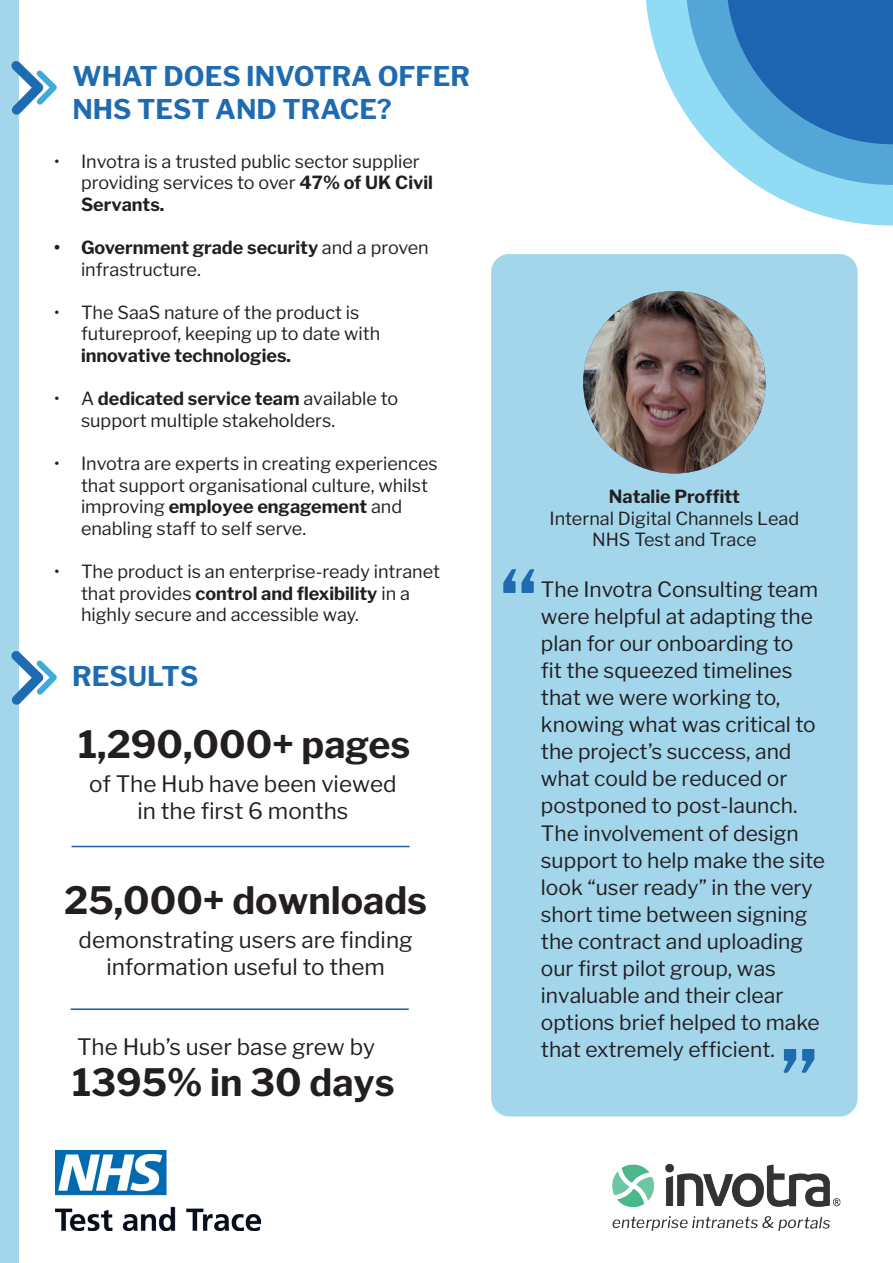
<style>
.page{position:relative;width:893px;height:1263px;background:#fff}
.page>*{position:absolute;margin:0;border:0;box-sizing:border-box;transform-origin:0 0}
.t1{font:600 87.45px "Libre Franklin";color:#1e6bb0}
.t2{font:700 37.5px "Libre Franklin";color:#231f20}
.Heading_3{font:700 27px/32.4px "Libre Franklin";color:#1e6bb0}
.t3{font:22.5px/27px "Libre Franklin";color:#231f20;text-align:center}
.t4{font:21px/27px "Libre Franklin";color:#231f20}
.t5{font:18px/21.6px "Libre Franklin";color:#231f20}
.s1{font-weight:700}
</style>
<div class="page">
<div style="left:491px;top:254px;width:367px;height:862px;background:#a3d5eb;border-radius:18px"></div>
<div style="left:0;top:0;width:18px;height:1263px;background:#a3d5eb"></div>
<img style="left:612px;top:1163px;width:229px;height:68px">
<img style="left:56px;top:1150px;width:204px;height:81px">
<svg style="left:646px;top:0;width:247px;height:226px"></svg>
<svg style="left:686px;top:0;width:207px;height:185px;background:#5298cd"></svg>
<svg style="left:11px;top:61px;width:46px;height:54px"></svg>
<svg style="left:11px;top:650px;width:46px;height:55px"></svg>
<hr style="left:72px;top:846px;width:338px;height:1px;background:#215ca8">
<hr style="left:71px;top:1008px;width:338px;height:2px;background:#215ca8">
<img style="left:583px;top:291px;width:182px;height:182px;border-radius:91px">
<p class="Heading_3" style="left:72px;top:60px;width:399px">WHAT DOES INVOTRA OFFER<br>NHS TEST AND TRACE?</p>
<p class="t5" style="left:81px;top:150px;width:353px;text-indent:-27px">• Invotra is a trusted public sector supplier providing services to over <span class="s1">47% of UK Civil<br>Servants.</span></p>
<p class="t5" style="left:81px;top:237px;width:349px;text-indent:-27px"><span class="s1">• Government grade security</span> and a proven infrastructure.</p>
<p class="t5" style="left:81px;top:301px;width:301px;text-indent:-27px">• The SaaS nature of the product is futureproof, keeping up to date with <span class="s1">innovative technologies.</span></p>
<p class="t5" style="left:81px;top:388px;width:319px;text-indent:-27px">• A <span class="s1">dedicated service team</span> available to support multiple stakeholders.</p>
<p class="t5" style="left:81px;top:453px;width:358px;text-indent:-27px">• Invotra are experts in creating experiences that support organisational culture, whilst improving <span class="s1">employee engagement</span> and enabling staff to self serve.</p>
<p class="t5" style="left:81px;top:561px;width:361px;text-indent:-27px">• The product is an enterprise-ready intranet that provides <span class="s1">control and flexibility</span> in a highly secure and accessible way.</p>
<p class="Heading_3" style="left:72px;top:660px;width:127px">RESULTS</p>
<p class="t2" style="left:78px;top:722px;width:334px">1,290,000+ pages</p>
<p class="t3" style="left:89px;top:770px;width:309px">of The Hub have been viewed</p>
<p class="t3" style="left:138px;top:797px;width:212px">in the first 6 months</p>
<p class="t2" style="left:64px;top:878px;width:364px">25,000+ downloads</p>
<p class="t3" style="left:79px;top:926px;width:336px">demonstrating users are finding information useful to them</p>
<p class="t3" style="left:77px;top:1033px;width:299px">The Hub’s user base grew by</p>
<p class="t2" style="left:72px;top:1060px;width:324px">1395% in 30 days</p>
<p class="t5" style="left:549px;top:486px;width:251px;text-align:center"><span class="s1">Natalie Proffitt<br></span>Internal Digital Channels Lead<br>NHS Test and Trace</p>
<p class="t1" style="left:499px;top:550px;width:40px">“</p>
<p class="t4" style="left:541px;top:576px;width:286px">The Invotra Consulting team were helpful at adapting the plan for our onboarding to<br>fit the squeezed timelines that we were working to, knowing what was critical to the project’s success, and what could be reduced or postponed to post-launch.<br>The involvement of design support to help make the site look “user ready” in the very short time between signing the contract and uploading our first pilot group, was invaluable and their clear options brief helped to make that extremely efficient.</p>
<p class="t1" style="left:818px;top:1092px;width:40px;rotate:-180deg">“</p>
</div>
